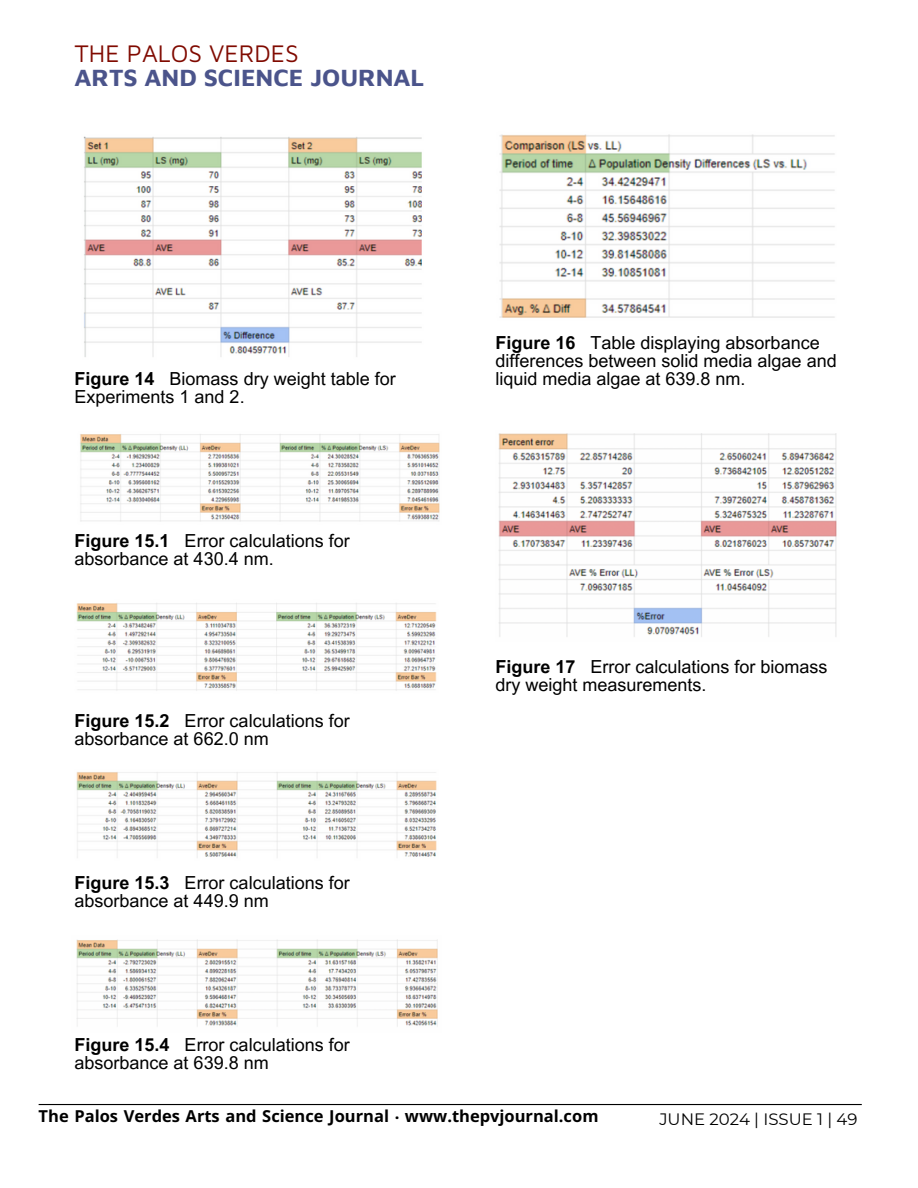
<style>
.page{position:relative;width:918px;height:1188px;background:#fff}
.page>*{position:absolute;margin:0;border:0;box-sizing:border-box;transform-origin:0 0}
.t1{font:700 24.6px "Maven Pro";color:#4b548b}
.t2{font:24.6px "Maven Pro";color:#800a00}
.t3{font:18px/18px "Arial MT Pro";color:#000}
.t4{font:700 16.5px "Noto Sans";color:#000}
.t5{font:16.5px "Montserrat";color:#000}
.s1{font-weight:700}
</style>
<div class="page">
<hr style="left:39px;top:1104px;width:823px;height:1px;background:#000">
<img style="left:83px;top:136px;width:339px;height:221px">
<img style="left:80px;top:434px;width:360px;height:88px">
<img style="left:76px;top:603px;width:361px;height:88px">
<img style="left:76px;top:772px;width:361px;height:86px">
<img style="left:76px;top:939px;width:362px;height:88px">
<img style="left:499px;top:134px;width:336px;height:184px">
<img style="left:498px;top:433px;width:339px;height:204px">
<h1 class="t2" style="left:75px;top:38px;width:226px">THE PALOS VERDES</h1>
<h1 class="t1" style="left:75px;top:63px;width:351px">ARTS AND SCIENCE JOURNAL</h1>
<h1 class="t3" style="left:75px;top:372px;width:323px"><span class="s1">Figure 14</span> Biomass dry weight table for<br>Experiments 1 and 2.</h1>
<p class="t3" style="left:75px;top:534px;width:277px"><span class="s1">Figure 15.1</span> Error calculations for absorbance at 430.4 nm.</p>
<p class="t3" style="left:75px;top:714px;width:277px"><span class="s1">Figure 15.2</span> Error calculations for absorbance at 662.0 nm</p>
<p class="t3" style="left:75px;top:876px;width:277px"><span class="s1">Figure 15.3</span> Error calculations for absorbance at 449.9 nm</p>
<p class="t3" style="left:75px;top:1038px;width:277px"><span class="s1">Figure 15.4</span> Error calculations for absorbance at 639.8 nm</p>
<p class="t3" style="left:496px;top:336px;width:343px"><span class="s1">Figure 16</span> Table displaying absorbance differences between solid media algae and liquid media algae at 639.8 nm.</p>
<p class="t3" style="left:496px;top:660px;width:334px"><span class="s1">Figure 17</span> Error calculations for biomass</p>
<p class="t3" style="left:496px;top:678px;width:213px">dry weight measurements.</p>
<p class="t4" style="left:39px;top:1104px;width:561px">The Palos Verdes Arts and Science Journal ‧ www.thepvjournal.com</p>
<h2 class="t5" style="left:659px;top:1109px;width:200px">JUNE 2024 | ISSUE 1 | 49</h2>
</div>
